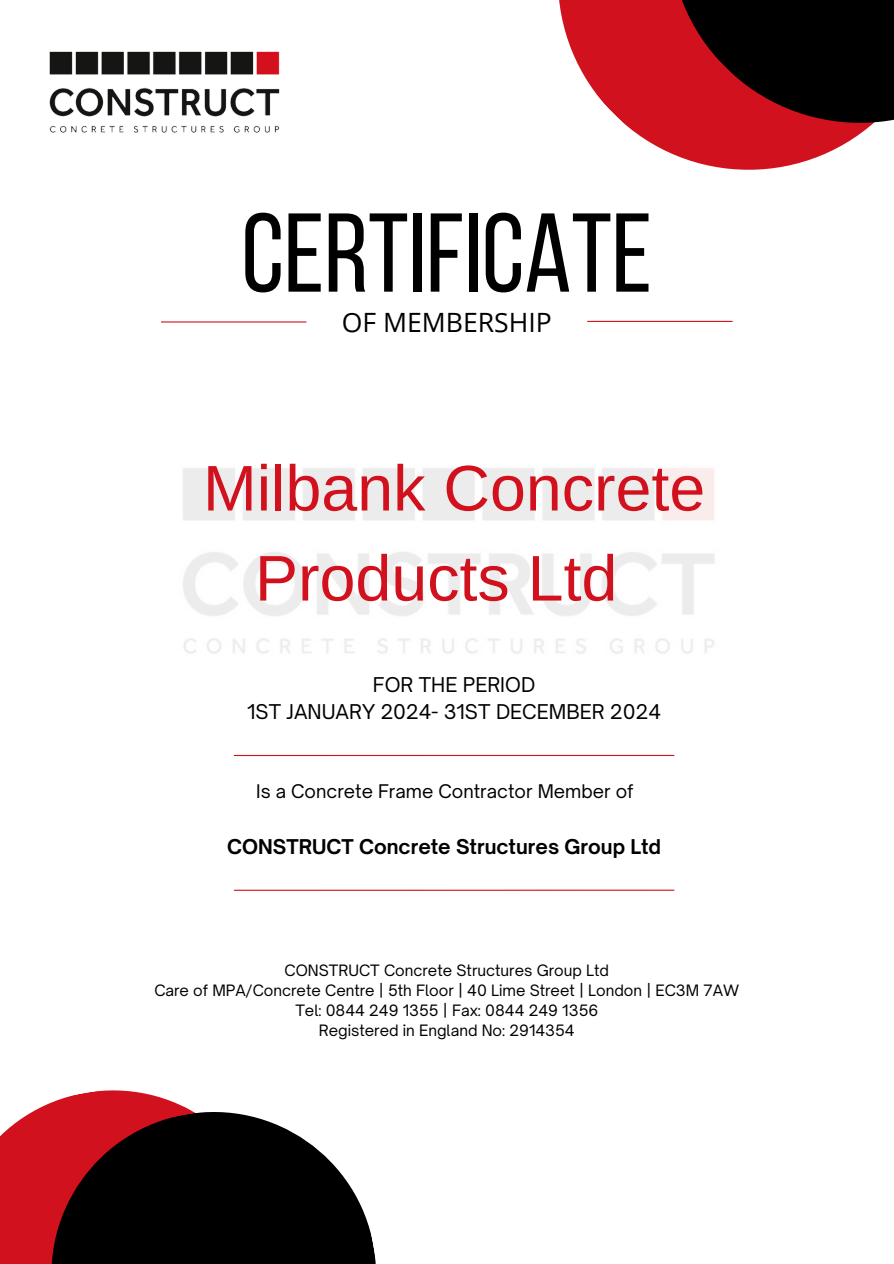
<style>
.page{position:relative;width:894px;height:1264px;background:#fff}
.page>*{position:absolute;margin:0;border:0;box-sizing:border-box;transform-origin:0 0}
.t1{font:111.75px "Bebas Neue";color:#000}
.t2{font:64.5px/90px "Arimo";color:#d1111d;text-align:center}
.t3{font:26.55px "Open Sans";color:#000}
.t4{font:19.5px/27px "Open Sauce One";color:#000;text-align:center}
.t5{font:700 19.5px "Open Sauce One";color:#000}
.t6{font:18px "Open Sauce One";color:#000}
.t7{font:15px "Open Sauce One";color:#000}
</style>
<div class="page">
<hr style="left:587px;top:321px;width:145px;height:1px;background:#d1111d">
<hr style="left:161px;top:321px;width:145px;height:1px;background:#d1111d">
<hr style="left:234px;top:755px;width:439px;height:1px;background:#d1111d">
<hr style="left:234px;top:889px;width:439px;height:1px;background:#d1111d">
<svg style="left:559px;top:0;width:290px;height:170px;fill:#d1111d"></svg>
<svg style="left:650px;top:0;width:243px;height:141px"></svg>
<svg style="left:0;top:1090px;width:162px;height:173px;fill:#d1111d"></svg>
<svg style="left:38px;top:1098px;width:338px;height:165px;fill:#000"></svg>
<img style="left:49px;top:51px;width:231px;height:82px">
<h4 class="t1" style="left:241px;top:208px;width:412px">CERTIFICATE</h4>
<h6 class="t3" style="left:341px;top:303px;width:212px">OF MEMBERSHIP</h6>
<h5 class="t2" style="left:203px;top:443px;width:503px">Milbank Concrete<br>Products Ltd</h5>
<p class="t4" style="left:247px;top:670px;width:415px">FOR THE PERIOD<br>1ST JANUARY 2024- 31ST DECEMBER 2024</p>
<p class="t6" style="left:256px;top:779px;width:379px">Is a Concrete Frame Contractor Member of</p>
<p class="t5" style="left:227px;top:834px;width:435px">CONSTRUCT Concrete Structures Group Ltd</p>
<p class="t7" style="left:284px;top:960px;width:326px">CONSTRUCT Concrete Structures Group Ltd</p>
<h1 class="t7" style="left:154px;top:980px;width:586px">Care of MPA/Concrete Centre | 5th Floor | 40 Lime Street | London | EC3M 7AW</h1>
<h3 class="t7" style="left:295px;top:1001px;width:304px">Tel: 0844 249 1355 | Fax: 0844 249 1356</h3>
<p class="t7" style="left:319px;top:1021px;width:257px">Registered in England No: 2914354</p>
</div>
